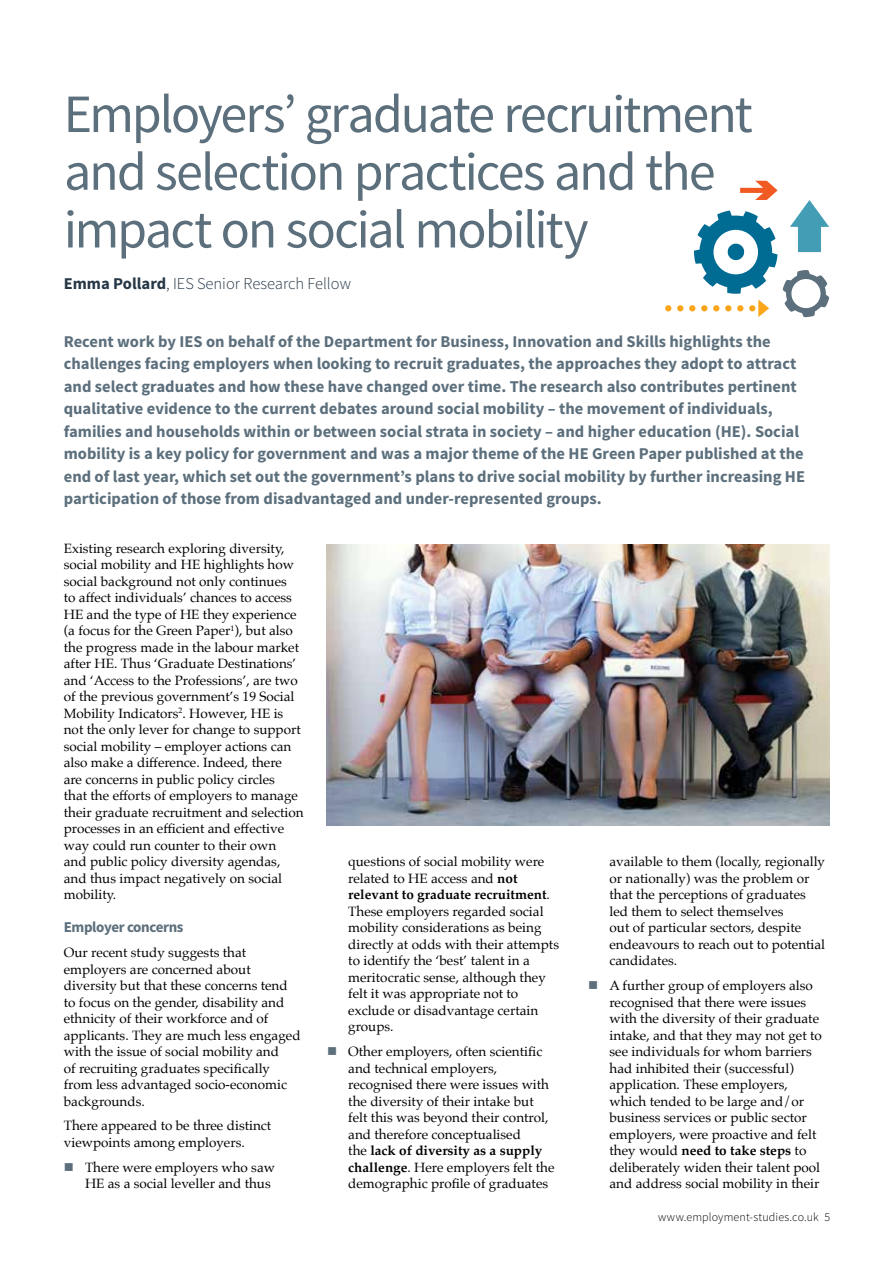
<style>
.page{position:relative;width:893px;height:1263px;background:#fff}
.page>*{position:absolute;margin:0;border:0;box-sizing:border-box;transform-origin:0 0}
.t1{font:54px/57.8px "Source Sans Pro";letter-spacing:-.04em;color:#5c6f7c}
.t2{font:700 16.5px/22.5px "Source Sans Pro";color:#5c6f7c}
.t3{font:300 16.5px "Source Sans Pro";color:#263746}
.t4{font:700 15px "Source Sans Pro";letter-spacing:-.025em;color:#5c6f7c}
.t5{font:13.5px/16.5px "Palatino";color:#000}
.t6{font:300 12px "Source Sans Pro";letter-spacing:.015em;color:#000}
.s1{font-weight:700}
.s2{color:#5c6f7c}
</style>
<div class="page">
<svg style="left:665px;top:305px;width:6px;height:6px"></svg>
<svg style="left:677px;top:305px;width:6px;height:6px"></svg>
<svg style="left:689px;top:181px;width:140px;height:136px"></svg>
<img style="left:326px;top:544px;width:503px;height:282px">
<h1 class="t1" style="left:64px;top:86px;width:690px">Employers’ graduate recruitment and selection practices and the impact on social mobility</h1>
<p class="t3" style="left:64px;top:273px;width:289px"><span class="s1">Emma Pollard</span>, IES Senior Research Fellow</p>
<p class="t2" style="left:64px;top:330px;width:743px">Recent work by IES on behalf of the Department for Business, Innovation and Skills highlights the challenges facing employers when looking to recruit graduates, the approaches they adopt to attract and select graduates and how these have changed over time. The research also contributes pertinent qualitative evidence to the current debates around social mobility – the movement of individuals, families and households within or between social strata in society – and higher education (HE). Social mobility is a key policy for government and was a major theme of the HE Green Paper published at the end of last year, which set out the government’s plans to drive social mobility by further increasing HE participation of those from disadvantaged and under-represented groups.</p>
<p class="t5" style="left:64px;top:540px;width:241px">Existing research exploring diversity, social mobility and HE highlights how social background not only continues<br>to affect individuals’ chances to access HE and the type of HE they experience (a focus for the Green Paper<sup>1</sup>), but also the progress made in the labour market after HE. Thus ‘Graduate Destinations’ and ‘Access to the Professions’, are two of the previous government’s 19 Social Mobility Indicators<sup>2</sup>. However, HE is not the only lever for change to support social mobility – employer actions can also make a difference. Indeed, there<br>are concerns in public policy circles<br>that the efforts of employers to manage their graduate recruitment and selection processes in an efficient and effective way could run counter to their own<br>and public policy diversity agendas, and thus impact negatively on social mobility.</p>
<p class="t4" style="left:64px;top:918px;width:121px">Employer concerns</p>
<p class="t5" style="left:64px;top:944px;width:238px">Our recent study suggests that employers are concerned about diversity but that these concerns tend to focus on the gender, disability and ethnicity of their workforce and of applicants. They are much less engaged with the issue of social mobility and<br>of recruiting graduates specifically from less advantaged socio-economic backgrounds.</p>
<p class="t5" style="left:64px;top:1117px;width:209px">There appeared to be three distinct viewpoints among employers.</p>
<p class="t5" style="left:85px;top:1159px;width:191px;text-indent:-21px"><span class="s2">■</span> There were employers who saw<br>HE as a social leveller and thus</p>
<p class="t5" style="left:609px;top:853px;width:217px">available to them (locally, regionally or nationally) was the problem or that the perceptions of graduates led them to select themselves<br>out of particular sectors, despite endeavours to reach out to potential candidates.</p>
<p class="t5" style="left:609px;top:977px;width:214px;text-indent:-21px"><span class="s2">■</span> A further group of employers also recognised that there were issues with the diversity of their graduate intake, and that they may not get to see individuals for whom barriers had inhibited their (successful) application. These employers, which tended to be large and/or business services or public sector employers, were proactive and felt they would <span class="s1">need to take steps</span> to deliberately widen their talent pool and address social mobility in their</p>
<p class="t5" style="left:348px;top:853px;width:212px">questions of social mobility were related to HE access and <span class="s1">not relevant to graduate recruitment</span>.<br>These employers regarded social mobility considerations as being directly at odds with their attempts to identify the ‘best’ talent in a meritocratic sense, although they felt it was appropriate not to exclude or disadvantage certain groups.</p>
<p class="t5" style="left:348px;top:1043px;width:208px;text-indent:-21px"><span class="s2">■</span> Other employers, often scientific and technical employers, recognised there were issues with the diversity of their intake but felt this was beyond their control, and therefore conceptualised<br>the <span class="s1">lack of diversity as a supply challenge</span>. Here employers felt the demographic profile of graduates</p>
<p class="t6" style="left:658px;top:1210px;width:174px">www.employment-studies.co.uk 5</p>
</div>
